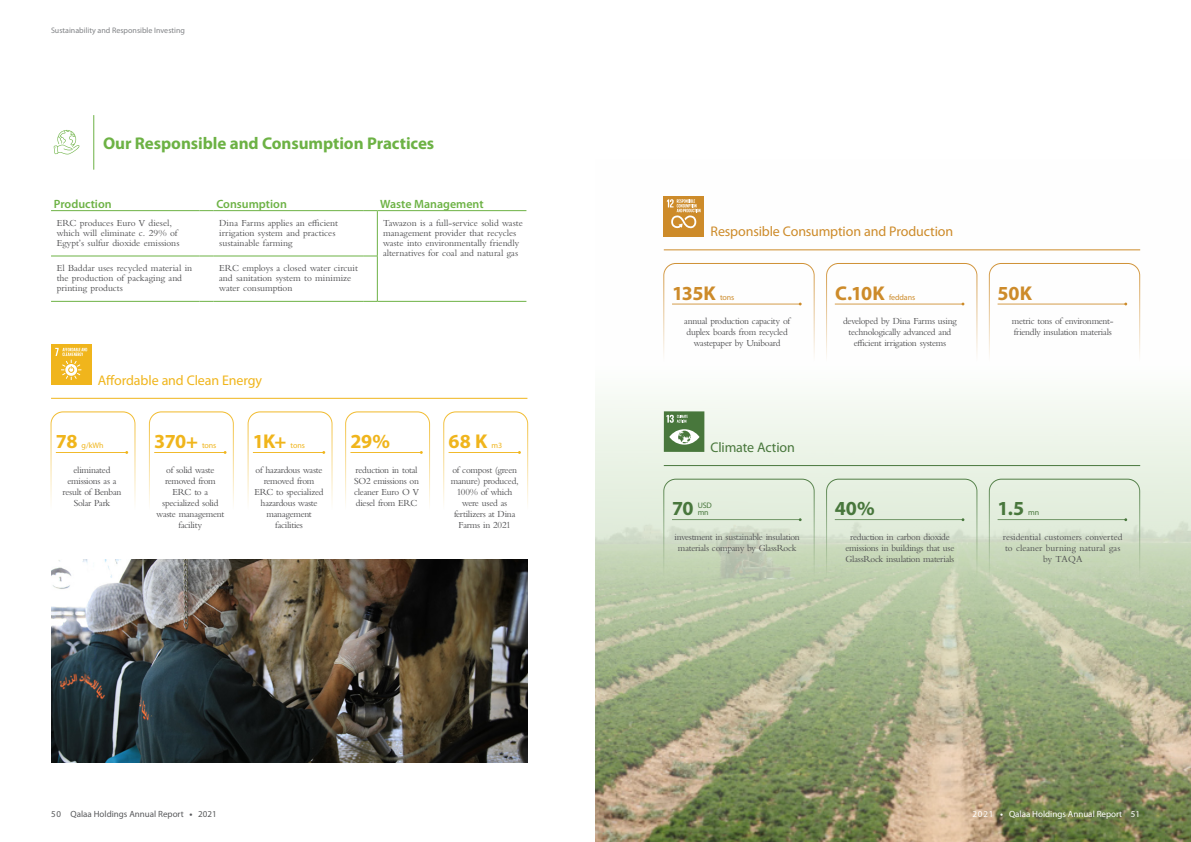
<style>
.page{position:relative;width:1191px;height:842px;background:#fff}
.page>*{position:absolute;margin:0;border:0;box-sizing:border-box;transform-origin:0 0}
.t1{font:700 20px "Myriad Pro";letter-spacing:-.03em;color:#f0b51c}
.t2{font:700 20px "Myriad Pro";letter-spacing:-.01em;color:#cd8b2a}
.t3{font:700 20px "Myriad Pro";color:#48773c}
.t4{font:700 17px "Myriad Pro";letter-spacing:-.005em;color:#6db245}
.t5{font:14px "Myriad Pro";letter-spacing:-.01em;color:#cd8b2a}
.t6{font:14px "Myriad Pro";letter-spacing:-.01em;color:#f0b51c}
.t7{font:14px "Myriad Pro";letter-spacing:-.015em;color:#48773c}
.t8{font:600 12px "Myriad Pro";color:#6db245}
.t9{font:9px/11px "Bergamo Std";letter-spacing:-.025em;color:#4d4d4f;text-align:center}
.t10{font:9px/10px "Bergamo Std";color:#4d4d4f}
.t11{font:9px/11px "Bergamo Std";letter-spacing:.01em;color:#4d4d4f;text-align:center}
.t12{font:9px "Myriad Pro";color:#58595b}
.t13{font:9px "Myriad Pro";color:#fff}
.t14{font:8px "Myriad Pro";color:#808285}
.t15{font:8px "Myriad Pro";letter-spacing:-.01em;color:#f0b51c}
.t16{font:8px "Myriad Pro";letter-spacing:-.01em;color:#cd8b2a}
.t17{font:8px/6.8px "Myriad Pro";letter-spacing:-.01em;color:#48773c}
.s1{font-weight:700}
</style>
<div class="page">
<img style="left:595px;top:342px;width:596px;height:500px">
<hr style="left:51px;top:210px;width:148px;height:1px;background:#6db245">
<svg style="left:199px;top:210px;width:15px;height:1px"></svg>
<hr style="left:214px;top:210px;width:149px;height:1px;background:#6db245">
<svg style="left:363px;top:210px;width:14px;height:1px"></svg>
<hr style="left:377px;top:210px;width:149px;height:1px;background:#6db245">
<hr style="left:377px;top:301px;width:149px;height:1px;background:#6db245">
<hr style="left:51px;top:256px;width:148px;height:1px;background:#6db245">
<svg style="left:199px;top:256px;width:15px;height:1px"></svg>
<hr style="left:214px;top:256px;width:149px;height:1px;background:#6db245">
<svg style="left:363px;top:256px;width:14px;height:1px"></svg>
<hr style="left:51px;top:301px;width:148px;height:1px;background:#6db245">
<svg style="left:199px;top:301px;width:15px;height:1px"></svg>
<hr style="left:214px;top:301px;width:149px;height:1px;background:#6db245">
<svg style="left:363px;top:301px;width:14px;height:1px"></svg>
<hr style="left:377px;top:211px;width:1px;height:45px;background:#6db245">
<hr style="left:377px;top:256px;width:1px;height:45px;background:#6db245">
<hr style="left:93px;top:115px;width:1px;height:55px;background:#6db245">
<svg style="left:54px;top:130px;width:25px;height:24px"></svg>
<hr style="left:51px;top:398px;width:476px;height:1px;background:#f0b51c">
<div style="left:51px;top:412px;width:84px;height:108px;border:1px solid #f0b51c;border-radius:12px"></div>
<div style="left:149px;top:412px;width:85px;height:108px;border:1px solid #f0b51c;border-radius:12px"></div>
<div style="left:248px;top:412px;width:84px;height:108px;border:1px solid #f0b51c;border-radius:12px"></div>
<div style="left:345px;top:412px;width:85px;height:108px;border:1px solid #f0b51c;border-radius:12px"></div>
<div style="left:443px;top:412px;width:85px;height:108px;border:1px solid #f0b51c;border-radius:12px"></div>
<div style="left:51px;top:344px;width:40px;height:41px;background:#f0b51c"></div>
<svg style="left:55px;top:348px;width:32px;height:32px"></svg>
<hr style="left:56px;top:452px;width:71px;height:1px;background:#f0b51c">
<hr style="left:154px;top:452px;width:71px;height:1px;background:#f0b51c">
<hr style="left:253px;top:452px;width:71px;height:1px;background:#f0b51c">
<hr style="left:350px;top:452px;width:71px;height:1px;background:#f0b51c">
<hr style="left:448px;top:452px;width:72px;height:1px;background:#f0b51c">
<img style="left:51px;top:560px;width:476px;height:203px">
<hr style="left:664px;top:249px;width:476px;height:1px;background:#cd8b2a">
<div style="left:663px;top:263px;width:151px;height:109px;border:1px solid #cd8b2a;border-radius:12px"></div>
<div style="left:826px;top:263px;width:151px;height:109px;border:1px solid #cd8b2a;border-radius:12px"></div>
<hr style="left:672px;top:304px;width:128px;height:1px;background:#cd8b2a">
<hr style="left:835px;top:304px;width:128px;height:1px;background:#cd8b2a">
<div style="left:989px;top:263px;width:151px;height:109px;border:1px solid #cd8b2a;border-radius:12px"></div>
<hr style="left:997px;top:304px;width:128px;height:1px;background:#cd8b2a">
<div style="left:664px;top:196px;width:40px;height:40px;background:#cd8b2a"></div>
<svg style="left:667px;top:199px;width:33px;height:30px"></svg>
<hr style="left:664px;top:465px;width:476px;height:1px;background:#48773c">
<div style="left:663px;top:479px;width:151px;height:108px;border:1px solid #48773c;border-radius:12px"></div>
<div style="left:826px;top:479px;width:151px;height:108px;border:1px solid #48773c;border-radius:12px"></div>
<hr style="left:672px;top:520px;width:128px;height:1px;background:#48773c">
<hr style="left:835px;top:520px;width:128px;height:1px;background:#48773c">
<div style="left:989px;top:479px;width:151px;height:108px;border:1px solid #48773c;border-radius:12px"></div>
<hr style="left:997px;top:520px;width:128px;height:1px;background:#48773c">
<div style="left:664px;top:411px;width:40px;height:41px;background:#48773c"></div>
<svg style="left:666px;top:415px;width:22px;height:8px"></svg>
<svg style="left:669px;top:429px;width:30px;height:16px"></svg>
<p class="t14" style="left:51px;top:26px;width:135px">Sustainability and Responsible Investing</p>
<h2 class="t4" style="left:103px;top:132px;width:333px">Our Responsible and Consumption Practices</h2>
<h3 class="t8" style="left:54px;top:196px;width:59px">Production</h3>
<h3 class="t8" style="left:216px;top:196px;width:72px">Consumption</h3>
<h3 class="t8" style="left:380px;top:196px;width:105px">Waste Management</h3>
<p class="t10" style="left:57px;top:218px;width:124px">ERC produces Euro V diesel, which will eliminate c. 29% of<br>Egypt’s sulfur dioxide emissions</p>
<p class="t10" style="left:219px;top:218px;width:120px">Dina Farms applies an efficient irrigation system and practices sustainable farming</p>
<p class="t10" style="left:383px;top:218px;width:141px">Tawazon is a full-service solid waste management provider that recycles waste into environmentally friendly alternatives for coal and natural gas</p>
<p class="t10" style="left:57px;top:263px;width:137px">El Baddar uses recycled material in the production of packaging and printing products</p>
<p class="t10" style="left:219px;top:263px;width:140px">ERC employs a closed water circuit and sanitation system to minimize water consumption</p>
<h3 class="t6" style="left:98px;top:372px;width:166px">Affordable and Clean Energy</h3>
<h1 class="t1" style="left:56px;top:428px;width:23px">78</h1>
<p class="t15" style="left:82px;top:440px;width:23px">g/kWh</p>
<h1 class="t1" style="left:154px;top:428px;width:45px">370+</h1>
<p class="t15" style="left:202px;top:440px;width:16px">tons</p>
<h1 class="t1" style="left:253px;top:428px;width:35px">1K+</h1>
<p class="t15" style="left:290px;top:440px;width:16px">tons</p>
<h1 class="t1" style="left:350px;top:428px;width:41px">29%</h1>
<h1 class="t1" style="left:448px;top:428px;width:40px">68 K</h1>
<p class="t15" style="left:491px;top:440px;width:12px">m3</p>
<p class="t9" style="left:63px;top:464px;width:60px">eliminated emissions as a result of Benban<br>Solar Park</p>
<p class="t9" style="left:157px;top:464px;width:69px">of solid waste removed from<br>ERC to a specialized solid waste management facility</p>
<p class="t9" style="left:254px;top:464px;width:71px">of hazardous waste removed from<br>ERC to specialized hazardous waste management facilities</p>
<p class="t9" style="left:354px;top:464px;width:66px;text-align:left">reduction in total<br>SO2 emissions on cleaner Euro O V diesel from ERC</p>
<p class="t9" style="left:451px;top:464px;width:69px">of compost (green manure) produced,<br>100% of which were used as fertilizers at Dina<br>Farms in 2021</p>
<h3 class="t5" style="left:710px;top:223px;width:244px">Responsible Consumption and Production</h3>
<h1 class="t2" style="left:672px;top:280px;width:45px">135K</h1>
<p class="t16" style="left:720px;top:292px;width:16px">tons</p>
<h1 class="t2" style="left:835px;top:280px;width:51px">C.10K</h1>
<p class="t16" style="left:889px;top:292px;width:28px">feddans</p>
<p class="t9" style="left:684px;top:316px;width:107px">annual production capacity of duplex boards from recycled wastepaper by Uniboard</p>
<p class="t9" style="left:843px;top:316px;width:115px">developed by Dina Farms using technologically advanced and efficient irrigation systems</p>
<h3 class="t7" style="left:710px;top:439px;width:86px">Climate Action</h3>
<h1 class="t3" style="left:672px;top:495px;width:23px">70</h1>
<p class="t17" style="left:697px;top:502px;width:16px">USD mn</p>
<h1 class="t3" style="left:835px;top:495px;width:41px">40%</h1>
<p class="t9" style="left:674px;top:532px;width:127px">investment in sustainable insulation materials company by GlassRock</p>
<p class="t9" style="left:845px;top:532px;width:110px">reduction in carbon dioxide emissions in buildings that use<br>GlassRock insulation materials</p>
<h1 class="t2" style="left:997px;top:280px;width:36px">50K</h1>
<p class="t9" style="left:1012px;top:316px;width:103px;text-align:left">metric tons of environment&shy;friendly insulation materials</p>
<h1 class="t3" style="left:997px;top:495px;width:28px">1.5</h1>
<p class="t17" style="left:1028px;top:509px;width:13px">mn</p>
<p class="t11" style="left:1003px;top:532px;width:121px">residential customers converted to cleaner burning natural gas by TAQA</p>
<p class="t12" style="left:51px;top:808px;width:167px">50 Qalaa Holdings Annual Report <span class="s1">•</span> 2021</p>
<p class="t13" style="left:972px;top:808px;width:169px">2021 <span class="s1">•</span> Qalaa Holdings Annual Report 51</p>
</div>
